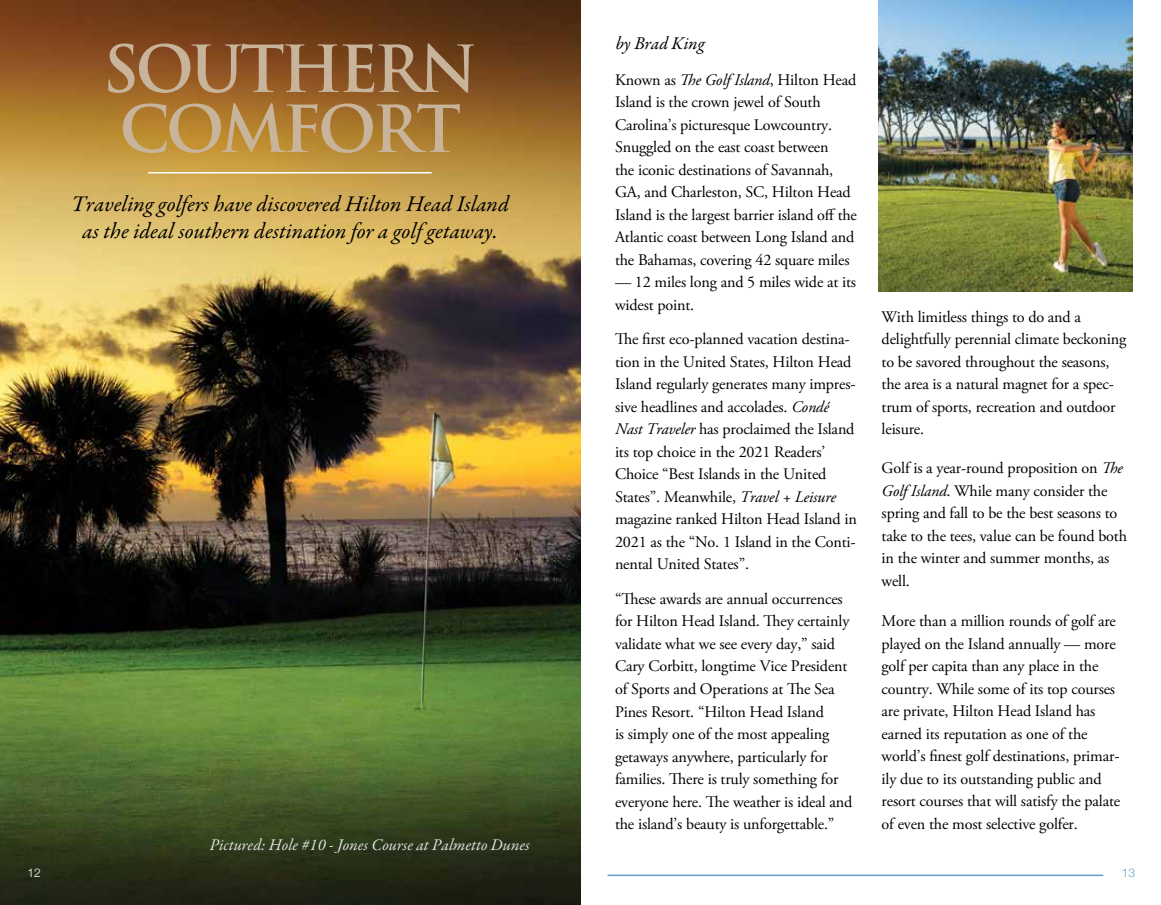
<style>
.page{position:relative;width:1161px;height:905px;background:#fff}
.page>*{position:absolute;margin:0;border:0;box-sizing:border-box;transform-origin:0 0}
.t1{font:700 63px/60px "Trajan Pro";letter-spacing:-.06em;color:#c8b49a}
.t2{font:italic 22.5px/27px "Garamond Premr Pro";color:#000;text-align:center}
.t3{font:italic 18px "Garamond Premr Pro";color:#000}
.t4{font:italic 16.5px "Garamond Premr Pro";color:#fff}
.t5{font:16.2px/22.5px "Adobe Garamond Pro";letter-spacing:-.01em;color:#000}
.t6{font:300 12px "Helvetica Neue";color:#fff}
.t7{font:300 12px "Helvetica Neue";color:#659ec7}
.s1{font-style:italic}
</style>
<div class="page">
<img style="left:0;top:0;width:580px;height:904px">
<hr style="left:148px;top:172px;width:284px;height:1px;background:#fff">
<img style="left:878px;top:0;width:254px;height:291px">
<hr style="left:608px;top:874px;width:495px;height:2px;background:#659ec7">
<h1 class="t1" style="left:103px;top:40px;width:377px">SOUTHERN<br>COMFORT</h1>
<h2 class="t2" style="left:72px;top:192px;width:439px">Traveling golfers have discovered Hilton Head Island as the ideal southern destination for a golf getaway.</h2>
<p class="t4" style="left:210px;top:834px;width:322px">Pictured: Hole #10 - Jones Course at Palmetto Dunes</p>
<p class="t3" style="left:616px;top:32px;width:90px">by Brad King</p>
<p class="t5" style="left:615px;top:69px;width:244px">Known as <span class="s1">The Golf Island</span>, Hilton Head Island is the crown jewel of South Carolina’s picturesque Lowcountry.<br>Snuggled on the east coast between<br>the iconic destinations of Savannah, GA, and Charleston, SC, Hilton Head Island is the largest barrier island off the Atlantic coast between Long Island and the Bahamas, covering 42 square miles</p>
<p class="t5" style="left:615px;top:271px;width:243px">— 12 miles long and 5 miles wide at its widest point.</p>
<p class="t5" style="left:615px;top:328px;width:243px">The first eco-planned vacation destina&shy;tion in the United States, Hilton Head Island regularly generates many impres&shy;sive headlines and accolades. <span class="s1">Condé Nast Traveler</span> has proclaimed the Island its top choice in the 2021 Readers’ Choice “Best Islands in the United States”. Meanwhile, <span class="s1">Travel + Leisure </span>magazine ranked Hilton Head Island in 2021 as the “No. 1 Island in the Conti&shy;nental United States”.</p>
<p class="t5" style="left:615px;top:588px;width:239px">“These awards are annual occurrences for Hilton Head Island. They certainly validate what we see every day,” said Cary Corbitt, longtime Vice President of Sports and Operations at The Sea Pines Resort. “Hilton Head Island<br>is simply one of the most appealing getaways anywhere, particularly for families. There is truly something for everyone here. The weather is ideal and the island’s beauty is unforgettable.”</p>
<p class="t5" style="left:882px;top:306px;width:246px">With limitless things to do and a delightfully perennial climate beckoning to be savored throughout the seasons, the area is a natural magnet for a spec&shy;trum of sports, recreation and outdoor leisure.</p>
<p class="t5" style="left:882px;top:457px;width:247px">Golf is a year-round proposition on <span class="s1">The<br>Golf Island</span>. While many consider the spring and fall to be the best seasons to take to the tees, value can be found both in the winter and summer months, as well.</p>
<p class="t5" style="left:882px;top:610px;width:240px">More than a million rounds of golf are played on the Island annually — more golf per capita than any place in the country. While some of its top courses are private, Hilton Head Island has earned its reputation as one of the world’s finest golf destinations, primar&shy;ily due to its outstanding public and resort courses that will satisfy the palate of even the most selective golfer.</p>
<p class="t6" style="left:27px;top:863px;width:15px">12</p>
<p class="t7" style="left:1122px;top:863px;width:15px">13</p>
</div>
